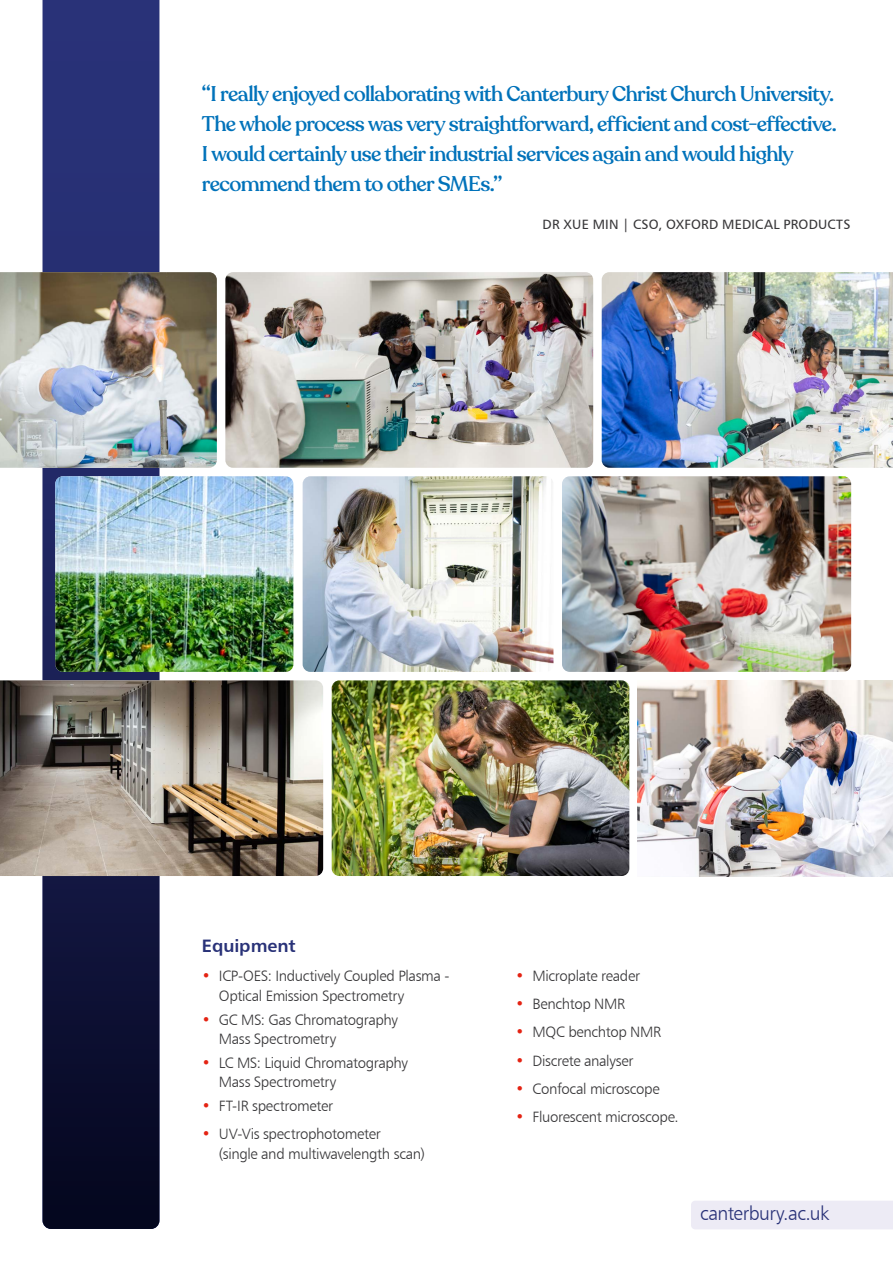
<style>
.page{position:relative;width:893px;height:1263px;background:#fff}
.page>*{position:absolute;margin:0;border:0;box-sizing:border-box;transform-origin:0 0}
.t1{font:500 21px/30px "Recoleta";letter-spacing:-.035em;color:#0072ba}
.t2{font:19.5px "Humanist 777 BT Light B";letter-spacing:-.03em;color:#293278}
.t3{font:18px "Humanist 777 BT Bold B";letter-spacing:-.005em;color:#293278}
.t4{font:15px/19.5px "Humanist 777 BT Light B";letter-spacing:-.025em;color:#373638}
.t5{font:13.5px "Humanist 777 BT Roman B";letter-spacing:.01em;color:#373638}
.s1{color:#e42313}
</style>
<div class="page">
<svg style="left:43px;top:0;width:116px;height:1229px;background:#181d4f"></svg>
<img style="left:225px;top:272px;width:368px;height:196px">
<img style="left:0;top:272px;width:217px;height:196px">
<img style="left:0;top:680px;width:323px;height:196px">
<img style="left:602px;top:272px;width:291px;height:196px">
<img style="left:303px;top:476px;width:250px;height:196px">
<img style="left:332px;top:680px;width:297px;height:196px">
<img style="left:638px;top:680px;width:255px;height:196px">
<img style="left:562px;top:476px;width:289px;height:196px">
<img style="left:55px;top:476px;width:238px;height:196px">
<div style="left:691px;top:1201px;width:202px;height:28px;background:#edebf5"></div>
<p class="t1" style="left:202px;top:79px;width:636px">“I really enjoyed collaborating with Canterbury Christ Church University.<br>The whole process was very straightforward, efficient and cost-effective.<br>I would certainly use their industrial services again and would highly recommend them to other SMEs.”</p>
<p class="t5" style="left:543px;top:215px;width:309px">DR XUE MIN | CSO, OXFORD MEDICAL PRODUCTS</p>
<p class="t3" style="left:202px;top:934px;width:95px">Equipment</p>
<p class="t4" style="left:219px;top:966px;width:232px;text-indent:-17px"><span class="s1">•</span> ICP-OES: Inductively Coupled Plasma -<br>Optical Emission Spectrometry</p>
<p class="t4" style="left:219px;top:1009px;width:180px;text-indent:-17px"><span class="s1">•</span> GC MS: Gas Chromatography<br>Mass Spectrometry</p>
<p class="t4" style="left:219px;top:1053px;width:190px;text-indent:-17px"><span class="s1">•</span> LC MS: Liquid Chromatography<br>Mass Spectrometry</p>
<p class="t4" style="left:202px;top:1096px;width:133px"><span class="s1">•</span> FT-IR spectrometer</p>
<p class="t4" style="left:219px;top:1124px;width:208px;text-indent:-17px"><span class="s1">•</span> UV-Vis spectrophotometer<br>(single and multiwavelength scan)</p>
<p class="t4" style="left:516px;top:966px;width:126px"><span class="s1">•</span> Microplate reader</p>
<p class="t4" style="left:516px;top:994px;width:111px"><span class="s1">•</span> Benchtop NMR</p>
<p class="t4" style="left:516px;top:1022px;width:147px"><span class="s1">•</span> MQC benchtop NMR</p>
<p class="t4" style="left:516px;top:1050px;width:119px"><span class="s1">•</span> Discrete analyser</p>
<p class="t4" style="left:516px;top:1078px;width:146px"><span class="s1">•</span> Confocal microscope</p>
<p class="t4" style="left:516px;top:1106px;width:164px"><span class="s1">•</span> Fluorescent microscope.</p>
<h2 class="t2" style="left:700px;top:1202px;width:131px">canterbury.ac.uk</h2>
</div>
